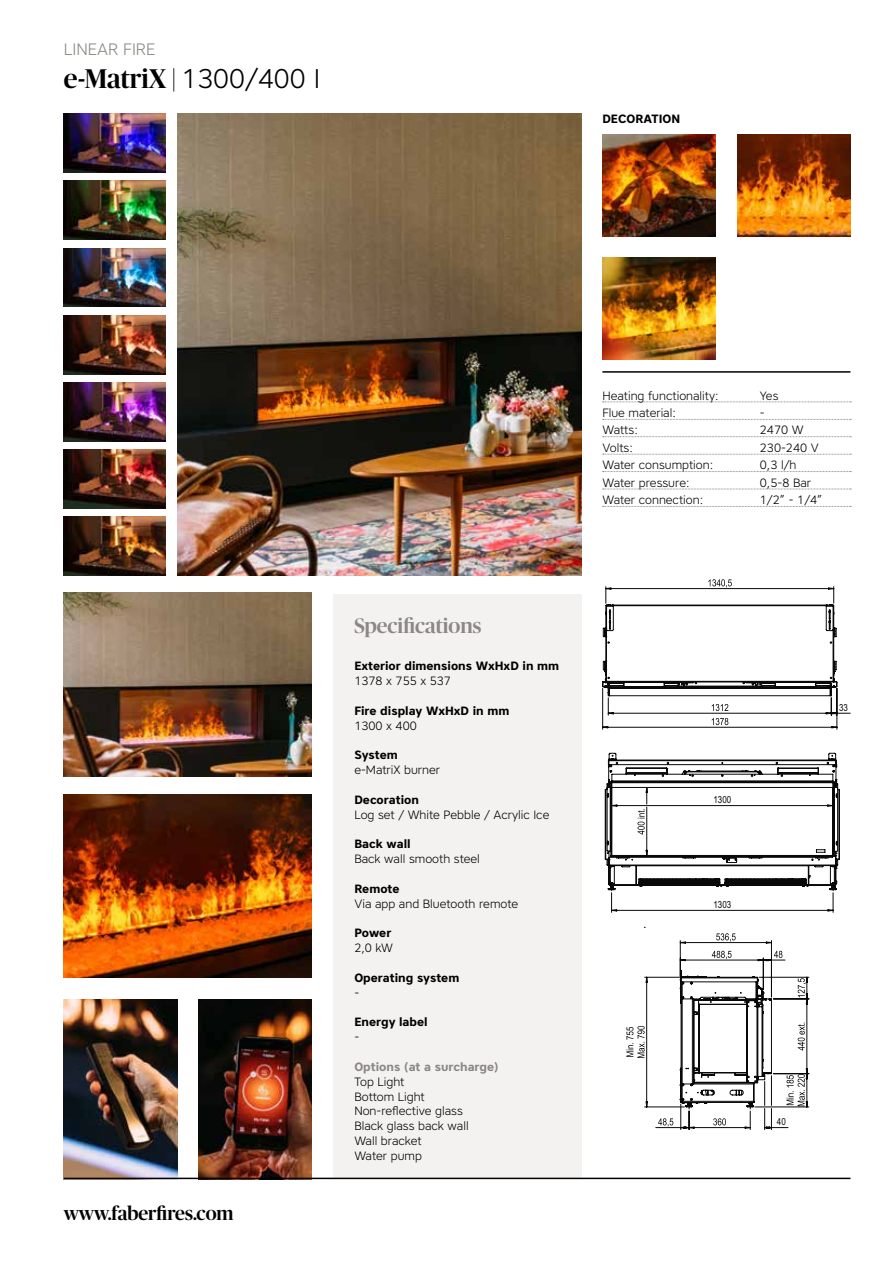
<style>
.page{position:relative;width:893px;height:1263px;background:#fff}
.page>*{position:absolute;margin:0;border:0;box-sizing:border-box;transform-origin:0 0}
.t1{font:500 27px "Publico Banner";color:#000}
.t2{font:500 21px "Publico Banner";color:#8b8883}
.t3{font:500 19.35px "Publico Banner";color:#000}
.t4{font:300 16.5px "Core Sans A35";color:#8b8883}
.t5{font:300 12px/14.9px "Core Sans A35";color:#000}
.t6{font:700 12px "Core Sans A65";color:#000}
.t7{font:700 12px "Core Sans A65";color:#8b8883}
.t8{font:9.75px "Arial Narrow";color:#090909}
.s1{font-family:"Core Sans A35";font-weight:300}
</style>
<div class="page">
<hr style="left:602px;top:371px;width:248px;height:2px;background:#000">
<div style="left:333px;top:594px;width:248px;height:585px;background:#f3f2f1"></div>
<img style="left:64px;top:593px;width:248px;height:184px">
<img style="left:64px;top:794px;width:248px;height:184px">
<img style="left:602px;top:135px;width:114px;height:101px">
<img style="left:737px;top:135px;width:113px;height:101px">
<img style="left:602px;top:258px;width:114px;height:101px">
<svg style="left:603px;top:402px;width:248px;height:1px"></svg>
<svg style="left:603px;top:419px;width:248px;height:1px"></svg>
<svg style="left:603px;top:436px;width:248px;height:1px"></svg>
<svg style="left:603px;top:454px;width:248px;height:1px"></svg>
<svg style="left:603px;top:471px;width:248px;height:1px"></svg>
<svg style="left:603px;top:489px;width:248px;height:1px"></svg>
<svg style="left:603px;top:506px;width:248px;height:1px"></svg>
<svg style="left:626px;top:927px;width:183px;height:203px"></svg>
<svg style="left:602px;top:579px;width:248px;height:151px"></svg>
<svg style="left:605px;top:752px;width:235px;height:161px"></svg>
<img style="left:64px;top:999px;width:113px;height:179px">
<img style="left:199px;top:999px;width:113px;height:179px">
<img style="left:177px;top:114px;width:404px;height:461px">
<img style="left:64px;top:114px;width:102px;height:59px">
<img style="left:64px;top:248px;width:102px;height:59px">
<img style="left:64px;top:382px;width:102px;height:59px">
<img style="left:64px;top:181px;width:102px;height:59px">
<img style="left:64px;top:315px;width:102px;height:59px">
<img style="left:64px;top:449px;width:102px;height:59px">
<img style="left:64px;top:517px;width:102px;height:58px">
<hr style="left:64px;top:1178px;width:786px;height:1px;background:#000">
<h3 class="t4" style="left:64px;top:38px;width:93px">LINEAR FIRE</h3>
<h1 class="t1" style="left:64px;top:60px;width:258px">e-MatriX | <span class="s1">1300/400 I</span></h1>
<p class="t6" style="left:602px;top:110px;width:79px">DECORATION</p>
<h3 class="t3" style="left:64px;top:1200px;width:171px">www.faberfires.com</h3>
<p class="t5" style="left:602px;top:388px;width:118px">Heating functionality:</p>
<p class="t5" style="left:760px;top:388px;width:20px">Yes</p>
<p class="t5" style="left:602px;top:405px;width:75px">Flue material:</p>
<p class="t5" style="left:760px;top:405px;width:6px">-</p>
<p class="t5" style="left:602px;top:422px;width:37px">Watts:</p>
<p class="t5" style="left:760px;top:422px;width:45px">2470 W</p>
<p class="t5" style="left:602px;top:440px;width:32px">Volts:</p>
<p class="t5" style="left:760px;top:440px;width:60px">230-240 V</p>
<p class="t5" style="left:602px;top:457px;width:112px">Water consumption:</p>
<p class="t5" style="left:760px;top:457px;width:38px">0,3 l/h</p>
<p class="t5" style="left:602px;top:475px;width:89px">Water pressure:</p>
<p class="t5" style="left:760px;top:475px;width:53px">0,5-8 Bar</p>
<p class="t5" style="left:602px;top:492px;width:102px">Water connection:</p>
<p class="t5" style="left:760px;top:492px;width:64px">1/2” - 1/4”</p>
<h2 class="t2" style="left:354px;top:611px;width:129px">Specifications</h2>
<p class="t6" style="left:354px;top:658px;width:206px">Exterior dimensions WxHxD in mm</p>
<p class="t5" style="left:354px;top:673px;width:98px">1378 x 755 x 537</p>
<p class="t6" style="left:354px;top:703px;width:157px">Fire display WxHxD in mm</p>
<p class="t5" style="left:354px;top:718px;width:64px">1300 x 400</p>
<p class="t6" style="left:354px;top:747px;width:45px">System</p>
<p class="t5" style="left:354px;top:762px;width:87px">e-MatriX burner</p>
<p class="t6" style="left:354px;top:792px;width:66px">Decoration</p>
<p class="t5" style="left:354px;top:807px;width:197px">Log set / White Pebble / Acrylic Ice</p>
<p class="t6" style="left:354px;top:836px;width:58px">Back wall</p>
<p class="t5" style="left:354px;top:851px;width:127px">Back wall smooth steel</p>
<p class="t6" style="left:354px;top:881px;width:47px">Remote</p>
<p class="t5" style="left:354px;top:896px;width:165px">Via app and Bluetooth remote</p>
<p class="t6" style="left:354px;top:925px;width:38px">Power</p>
<p class="t5" style="left:354px;top:940px;width:40px">2,0 kW</p>
<p class="t6" style="left:354px;top:970px;width:107px">Operating system</p>
<p class="t5" style="left:354px;top:985px;width:6px">-</p>
<p class="t6" style="left:354px;top:1014px;width:75px">Energy label</p>
<p class="t5" style="left:354px;top:1029px;width:6px">-</p>
<p class="t7" style="left:354px;top:1059px;width:146px">Options (at a surcharge)</p>
<p class="t5" style="left:354px;top:1074px;width:116px">Top Light<br>Bottom Light<br>Non-reflective glass<br>Black glass back wall<br>Wall bracket<br>Water pump</p>
<p class="t8" style="left:713px;top:793px;width:19px">1300</p>
<p class="t8" style="left:713px;top:897px;width:19px">1303</p>
<p class="t8" style="left:839px;top:700px;width:10px">33</p>
<p class="t8" style="left:777px;top:1115px;width:10px">40</p>
</div>
